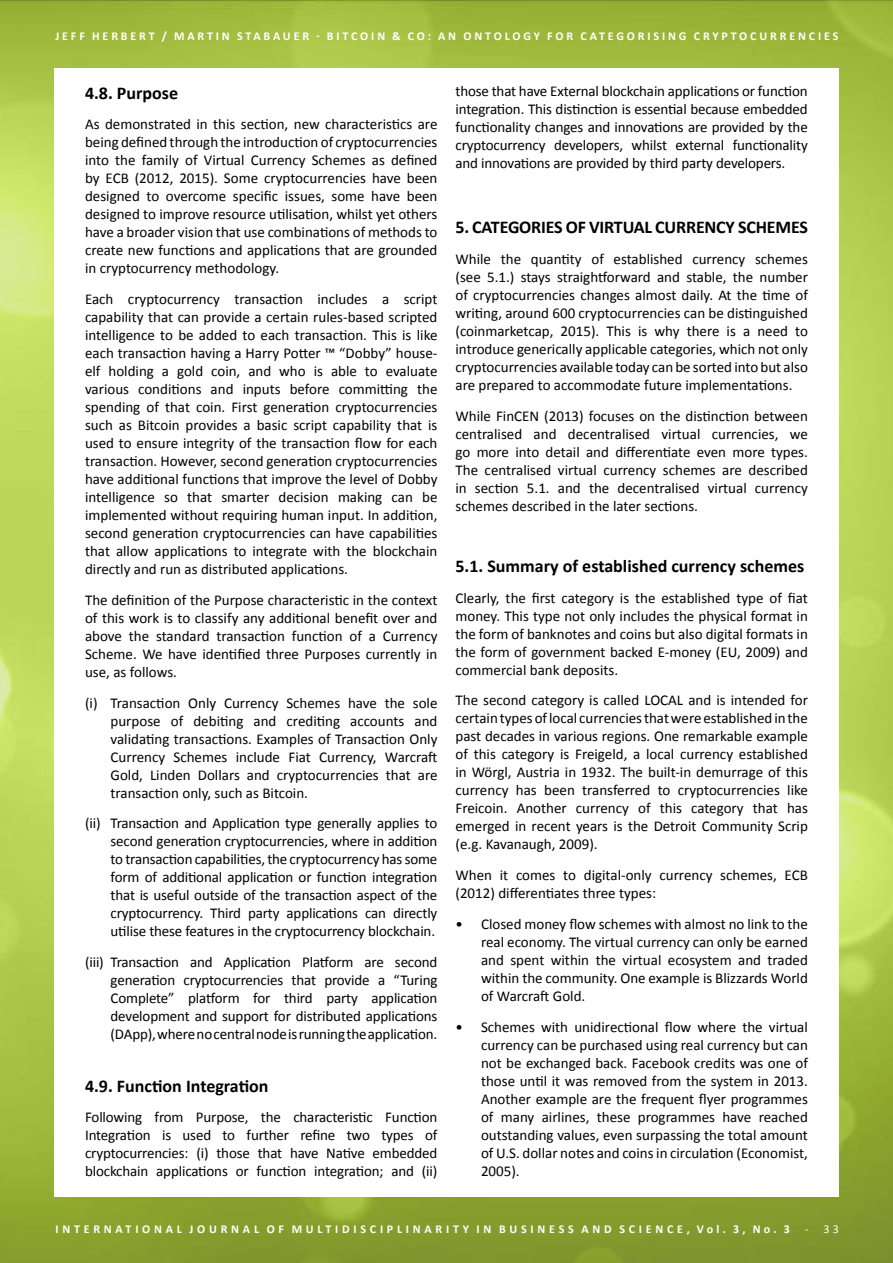
<style>
.page{position:relative;width:893px;height:1263px;background:#fff}
.page>*{position:absolute;margin:0;border:0;box-sizing:border-box;transform-origin:0 0}
.t1{font:700 18px "Calibri";color:#000}
.t2{font:15px/18px "Calibri";color:#000;text-align:justify}
.t3{font:700 12px "Calibri";letter-spacing:.24em;color:#fff}
.t4{font:700 12px "Calibri";letter-spacing:.315em;color:#fff}
.s1{font-weight:400}
</style>
<div class="page">
<img style="left:0;top:0;width:893px;height:1263px">
<div style="left:54px;top:68px;width:785px;height:1129px;background:#fff"></div>
<p class="t3" style="left:55px;top:28px;width:785px">JEFF HERBERT / MARTIN STABAUER - BITCOIN &amp; CO: AN ONTOLOGY FOR CATEGORISING CRYPTOCURRENCIES</p>
<p class="t1" style="left:85px;top:81px;width:95px">4.8. Purpose</p>
<p class="t2" style="left:85px;top:115px;width:354px">As demonstrated in this section, new characteristics are being defined through the introduction of cryptocurrencies into the family of Virtual Currency Schemes as defined by ECB (2012, 2015). Some cryptocurrencies have been designed to overcome specific issues, some have been designed to improve resource utilisation, whilst yet others have a broader vision that use combinations of methods to create new functions and applications that are grounded in cryptocurrency methodology.</p>
<p class="t2" style="left:85px;top:290px;width:354px">Each cryptocurrency transaction includes a script capability that can provide a certain rules-based scripted intelligence to be added to each transaction. This is like each transaction having a Harry Potter ™ “Dobby” house&shy;elf holding a gold coin, and who is able to evaluate various conditions and inputs before committing the spending of that coin. First generation cryptocurrencies such as Bitcoin provides a basic script capability that is used to ensure integrity of the transaction flow for each transaction. However, second generation cryptocurrencies have additional functions that improve the level of Dobby intelligence so that smarter decision making can be implemented without requiring human input. In addition, second generation cryptocurrencies can have capabilities that allow applications to integrate with the blockchain directly and run as distributed applications.</p>
<p class="t2" style="left:85px;top:591px;width:354px">The definition of the Purpose characteristic in the context of this work is to classify any additional benefit over and above the standard transaction function of a Currency Scheme. We have identified three Purposes currently in use, as follows.</p>
<p class="t2" style="left:111px;top:694px;width:328px;text-indent:-26px">(i) Transaction Only Currency Schemes have the sole purpose of debiting and crediting accounts and validating transactions. Examples of Transaction Only Currency Schemes include Fiat Currency, Warcraft Gold, Linden Dollars and cryptocurrencies that are transaction only, such as Bitcoin.</p>
<p class="t2" style="left:111px;top:814px;width:328px;text-indent:-26px">(ii) Transaction and Application type generally applies to second generation cryptocurrencies, where in addition to transaction capabilities, the cryptocurrency has some form of additional application or function integration that is useful outside of the transaction aspect of the cryptocurrency. Third party applications can directly utilise these features in the cryptocurrency blockchain.</p>
<p class="t2" style="left:111px;top:953px;width:328px;text-indent:-26px">(iii) Transaction and Application Platform are second generation cryptocurrencies that provide a “Turing Complete” platform for third party application development and support for distributed applications (DApp), where no central node is running the application.</p>
<p class="t1" style="left:85px;top:1074px;width:185px">4.9. Function Integration</p>
<p class="t2" style="left:85px;top:1108px;width:354px">Following from Purpose, the characteristic Function Integration is used to further refine two types of cryptocurrencies: (i) those that have Native embedded blockchain applications or function integration; and (ii)</p>
<p class="t2" style="left:455px;top:82px;width:354px">those that have External blockchain applications or function integration. This distinction is essential because embedded functionality changes and innovations are provided by the cryptocurrency developers, whilst external functionality and innovations are provided by third party developers.</p>
<p class="t1" style="left:455px;top:216px;width:28px">5. CATEGOR</p>
<p class="t1" style="left:541px;top:216px;width:268px">IES OF VIRTUAL CURRENCY SCHEMES</p>
<p class="t2" style="left:455px;top:250px;width:354px">While the quantity of established currency schemes (see 5.1.) stays straightforward and stable, the number of cryptocurrencies changes almost daily. At the time of writing, around 600 cryptocurrencies can be distinguished (coinmarketcap, 2015). This is why there is a need to introduce generically applicable categories, which not only cryptocurrencies available today can be sorted into but also are prepared to accommodate future implementations.</p>
<p class="t2" style="left:455px;top:407px;width:354px">While FinCEN (2013) focuses on the distinction between centralised and decentralised virtual currencies, we go more into detail and differentiate even more types.<br>The centralised virtual currency schemes are described in section 5.1. and the decentralised virtual currency schemes described in the later sections.</p>
<p class="t1" style="left:455px;top:554px;width:350px">5.1. Summary of established currency schemes</p>
<p class="t2" style="left:455px;top:589px;width:354px">Clearly, the first category is the established type of fiat money. This type not only includes the physical format in the form of banknotes and coins but also digital formats in the form of government backed E-money (EU, 2009) and commercial bank deposits.</p>
<p class="t2" style="left:455px;top:691px;width:354px">The second category is called LOCAL and is intended for certain types of local currencies that were established in the past decades in various regions. One remarkable example of this category is Freigeld, a local currency established in Wörgl, Austria in 1932. The built-in demurrage of this currency has been transferred to cryptocurrencies like Freicoin. Another currency of this category that has emerged in recent years is the Detroit Community Scrip (e.g. Kavanaugh, 2009).</p>
<p class="t2" style="left:455px;top:866px;width:354px">When it comes to digital-only currency schemes, ECB (2012) differentiates three types:</p>
<p class="t2" style="left:481px;top:915px;width:328px;text-indent:-26px">• Closed money flow schemes with almost no link to the real economy. The virtual currency can only be earned and spent within the virtual ecosystem and traded within the community. One example is Blizzards World of Warcraft Gold.</p>
<p class="t2" style="left:481px;top:1018px;width:328px;text-indent:-26px">• Schemes with unidirectional flow where the virtual currency can be purchased using real currency but can not be exchanged back. Facebook credits was one of those until it was removed from the system in 2013.<br>Another example are the frequent flyer programmes of many airlines, these programmes have reached outstanding values, even surpassing the total amount of U.S. dollar notes and coins in circulation (Economist, 2005).</p>
<p class="t4" style="left:55px;top:1222px;width:289px">In tern ati on al Jou rn al of Mu ltidis</p>
<p class="t4" style="left:370px;top:1222px;width:115px">ci plin ari ty in</p>
<p class="t3" style="left:499px;top:1222px;width:21px">B usin</p>
<p class="t3" style="left:549px;top:1222px;width:18px">e ss</p>
<p class="t3" style="left:581px;top:1222px;width:22px">a nd</p>
<p class="t4" style="left:619px;top:1222px;width:221px">Sci en ce, Vol. 3, No. 3 <span class="s1">- 33</span></p>
</div>
